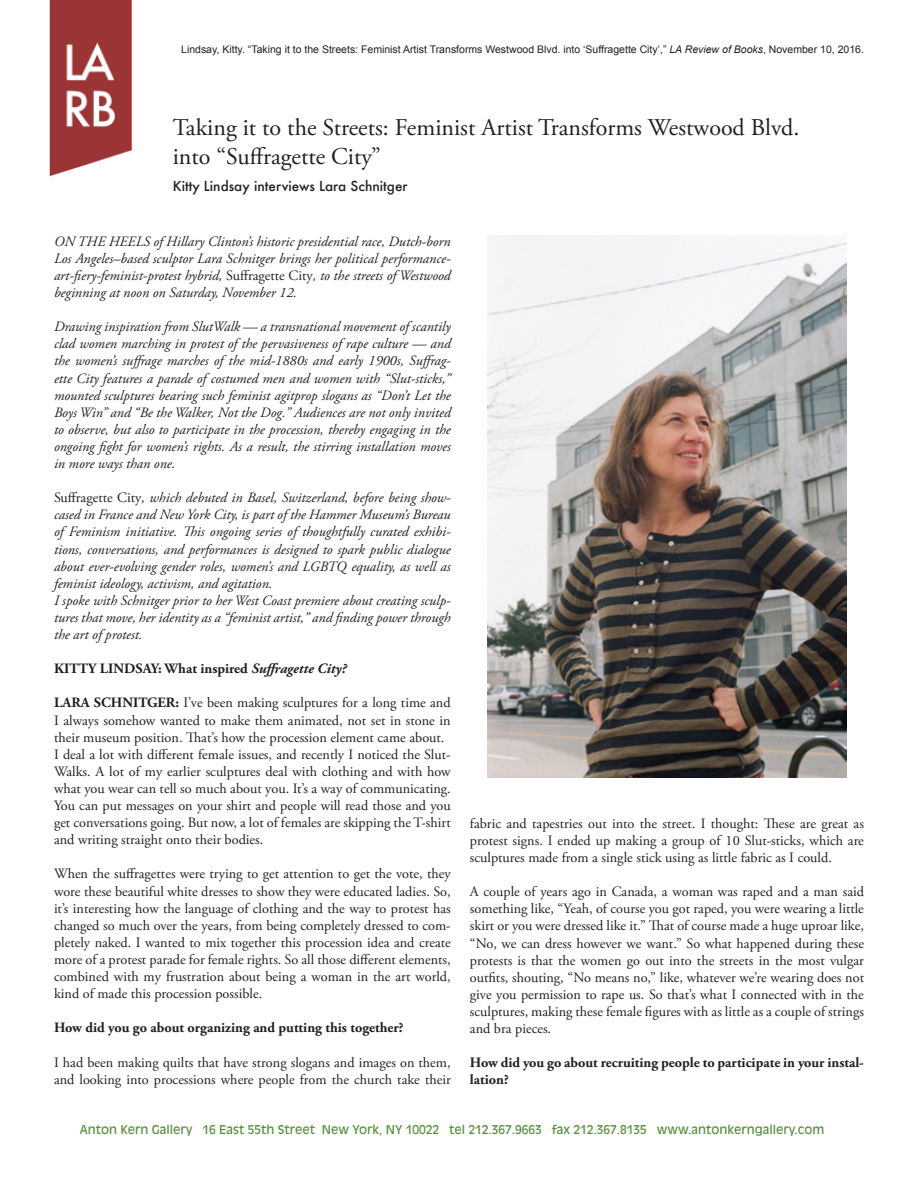
<style>
.page{position:relative;width:918px;height:1188px;background:#fff}
.page>*{position:absolute;margin:0;border:0;box-sizing:border-box;transform-origin:0 0}
.t1{font:24px/28.8px "Adobe Garamond Pro";color:#231f20}
.t2{font:14.25px/17.1px "Adobe Garamond Pro";color:#231f20;text-align:justify}
.t3{font:italic 14.25px/17.1px "Adobe Garamond Pro";color:#231f20;text-align:justify}
.t4{font:700 14.25px/17.1px "Adobe Garamond Pro";color:#231f20}
.t5{font:500 13.5px "Futura";color:#231f20}
.t6{font:12px "Antique Olive";color:#598f3f}
.t7{font:10.5px "Arial";color:#231f20}
.s1{font-style:italic}
.s2{font-style:normal}
.s3{font-weight:700}
</style>
<div class="page">
<img style="left:487px;top:235px;width:360px;height:543px">
<img style="left:49px;top:0;width:83px;height:177px">
<p class="t7" style="left:181px;top:42px;width:684px">Lindsay, Kitty. “Taking it to the Streets: Feminist Artist Transforms Westwood Blvd. into ‘Suffragette City’,” <span class="s1">LA Review of Books</span>, November 10, 2016.</p>
<h1 class="t1" style="left:173px;top:114px;width:628px">Taking it to the Streets: Feminist Artist Transforms Westwood Blvd. into “Suffragette City”</h1>
<p class="t5" style="left:173px;top:177px;width:236px">Kitty Lindsay interviews Lara Schnitger</p>
<p class="t3" style="left:54px;top:233px;width:398px">ON THE HEELS of Hillary Clinton’s historic presidential race, Dutch-born Los Angeles–based sculptor Lara Schnitger brings her political performance&shy;art-fiery-feminist-protest hybrid, <span class="s2">Suffragette City</span>, to the streets of Westwood beginning at noon on Saturday, November 12.</p>
<p class="t3" style="left:54px;top:319px;width:398px">Drawing inspiration from SlutWalk — a transnational movement of scantily clad women marching in protest of the pervasiveness of rape culture — and the women’s suffrage marches of the mid-1880s and early 1900s, Suffrag&shy;ette City features a parade of costumed men and women with “Slut-sticks,” mounted sculptures bearing such feminist agitprop slogans as “Don’t Let the Boys Win” and “Be the Walker, Not the Dog.” Audiences are not only invited to observe, but also to participate in the procession, thereby engaging in the ongoing fight for women’s rights. As a result, the stirring installation moves in more ways than one.</p>
<p class="t3" style="left:54px;top:490px;width:398px;text-align:left"><span class="s2">Suffragette City</span>, which debuted in Basel, Switzerland, before being show&shy;cased in France and New York City, is part of the Hammer Museum’s Bureau of Feminism initiative. This ongoing series of thoughtfully curated exhibi&shy;tions, conversations, and performances is designed to spark public dialogue about ever-evolving gender roles, women’s and LGBTQ equality, as well as feminist ideology, activism, and agitation.<br>I spoke with Schnitger prior to her West Coast premiere about creating sculp&shy;tures that move, her identity as a “feminist artist,” and finding power through the art of protest.</p>
<p class="t4" style="left:54px;top:660px;width:294px">KITTY LINDSAY: What inspired <span class="s1">Suffragette City?</span></p>
<p class="t2" style="left:54px;top:695px;width:398px;text-align:left"><span class="s3">LARA SCHNITGER:</span> I’ve been making sculptures for a long time and I always somehow wanted to make them animated, not set in stone in their museum position. That’s how the procession element came about.<br>I deal a lot with different female issues, and recently I noticed the Slut-Walks. A lot of my earlier sculptures deal with clothing and with how what you wear can tell so much about you. It’s a way of communicating.<br>You can put messages on your shirt and people will read those and you get conversations going. But now, a lot of females are skipping the T-shirt and writing straight onto their bodies.</p>
<p class="t2" style="left:54px;top:866px;width:398px">When the suffragettes were trying to get attention to get the vote, they wore these beautiful white dresses to show they were educated ladies. So, it’s interesting how the language of clothing and the way to protest has changed so much over the years, from being completely dressed to com&shy;pletely naked. I wanted to mix together this procession idea and create more of a protest parade for female rights. So all those different elements, combined with my frustration about being a woman in the art world, kind of made this procession possible.</p>
<p class="t4" style="left:54px;top:1020px;width:351px">How did you go about organizing and putting this together?</p>
<p class="t2" style="left:54px;top:1054px;width:398px">I had been making quilts that have strong slogans and images on them, and looking into processions where people from the church take their</p>
<p class="t2" style="left:470px;top:815px;width:396px">fabric and tapestries out into the street. I thought: These are great as protest signs. I ended up making a group of 10 Slut-sticks, which are sculptures made from a single stick using as little fabric as I could.</p>
<p class="t2" style="left:470px;top:884px;width:396px">A couple of years ago in Canada, a woman was raped and a man said something like, “Yeah, of course you got raped, you were wearing a little skirt or you were dressed like it.” That of course made a huge uproar like, “No, we can dress however we want.” So what happened during these protests is that the women go out into the streets in the most vulgar outfits, shouting, “No means no,” like, whatever we’re wearing does not give you permission to rape us. So that’s what I connected with in the sculptures, making these female figures with as little as a couple of strings and bra pieces.</p>
<p class="t4" style="left:470px;top:1054px;width:396px">How did you go about recruiting people to participate in your instal&shy;lation?</p>
<p class="t6" style="left:80px;top:1122px;width:746px">Anton Kern Gallery 16 East 55th Street New York, NY 10022 tel 212.367.9663 fax 212.367.8135 www.antonkerngallery.com</p>
</div>
